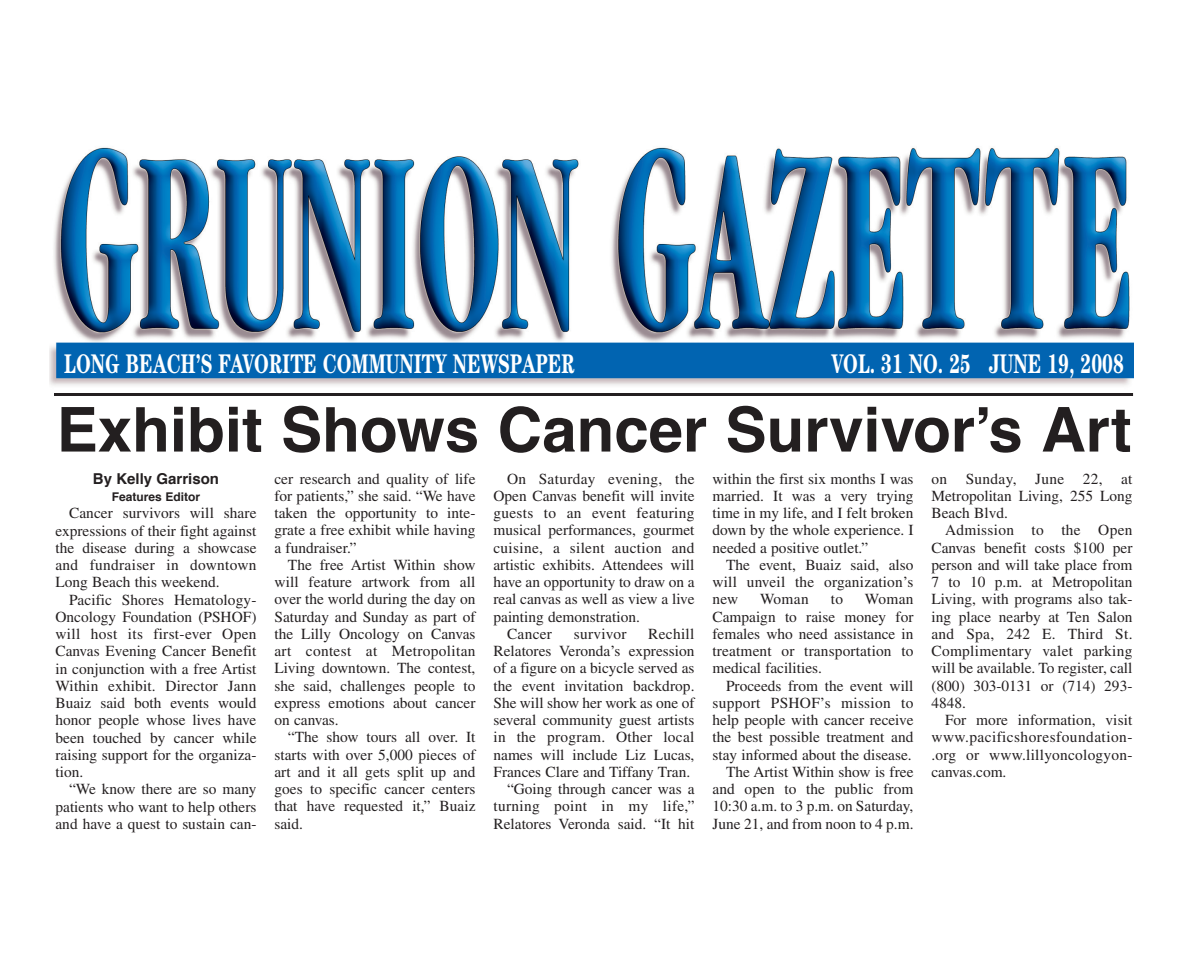
<style>
.page{position:relative;width:1188px;height:972px;background:#fff}
.page>*{position:absolute;margin:0;border:0;box-sizing:border-box;transform-origin:0 0}
.t1{font:700 61.8px "Helvetica";color:#231f20}
.t2{font:700 27px "Century";color:#fff;scale:.7 1}
.t3{font:15.3px/17.2px "Times";color:#231f20;text-align:justify}
.t4{font:15.3px "Times";letter-spacing:.02em;color:#231f20}
.t5{font:700 15px "Helvetica";color:#231f20}
.t6{font:700 12px "Helvetica";color:#231f20}
</style>
<div class="page">
<img style="left:50px;top:147px;width:1084px;height:239px">
<hr style="left:54px;top:393px;width:1079px;height:3px;background:#231f20">
<h2 class="t2" style="left:64px;top:354px;width:731px">LONG BEACH’S FAVORITE COMMUNITY NEWSPAPER</h2>
<h2 class="t2" style="left:831px;top:354px;width:419px">VOL. 31 NO. 25 JUNE 19, 2008</h2>
<h1 class="t1" style="left:57px;top:404px;width:1077px">Exhibit Shows Cancer Survivor’s Art</h1>
<p class="t5" style="left:93px;top:472px;width:128px">By Kelly Garrison</p>
<p class="t6" style="left:112px;top:492px;width:90px">Features Editor</p>
<p class="t3" style="left:56px;top:506px;width:202px;text-indent:13px">Cancer survivors will share expressions of their fight against the disease during a showcase and fundraiser in downtown Long Beach this weekend.</p>
<p class="t3" style="left:56px;top:592px;width:203px;text-indent:13px">Pacific Shores Hematology-Oncology Foundation (PSHOF) will host its first-ever Open Canvas Evening Cancer Benefit in conjunction with a free Artist Within exhibit. Director Jann Buaiz said both events would honor people whose lives have been touched by cancer while raising support for the organiza&shy;tion.</p>
<p class="t3" style="left:56px;top:782px;width:202px;text-indent:13px">“We know there are so many patients who want to help others and have a quest to sustain can-</p>
<p class="t3" style="left:275px;top:471px;width:203px">cer research and quality of life for patients,” she said. “We have taken the opportunity to inte&shy;grate a free exhibit while having a fundraiser.”</p>
<p class="t3" style="left:275px;top:558px;width:203px;text-indent:13px">The free Artist Within show will feature artwork from all over the world during the day on Saturday and Sunday as part of the Lilly Oncology on Canvas art contest at Metropolitan Living downtown. The contest, she said, challenges people to express emotions about cancer on canvas.</p>
<p class="t3" style="left:275px;top:730px;width:203px;text-indent:13px">“The show tours all over. It starts with over 5,000 pieces of art and it all gets split up and goes to specific cancer centers that have requested it,” Buaiz said.</p>
<p class="t4" style="left:507px;top:473px;width:189px">On Saturday evening, the</p>
<p class="t3" style="left:494px;top:489px;width:203px">Open Canvas benefit will invite</p>
<p class="t4" style="left:494px;top:507px;width:202px">guests to an event featuring</p>
<p class="t3" style="left:494px;top:523px;width:203px">musical performances, gourmet</p>
<p class="t4" style="left:494px;top:542px;width:202px">cuisine, a silent auction and</p>
<p class="t3" style="left:494px;top:558px;width:203px">artistic exhibits. Attendees will</p>
<p class="t3" style="left:494px;top:575px;width:202px">have an opportunity to draw on a</p>
<p class="t3" style="left:494px;top:592px;width:203px">real canvas as well as view a live</p>
<p class="t3" style="left:494px;top:609px;width:148px">painting demonstration.</p>
<p class="t3" style="left:507px;top:627px;width:47px">Cancer</p>
<p class="t4" style="left:574px;top:628px;width:54px">survivor</p>
<p class="t3" style="left:494px;top:627px;width:203px;text-align:right">Rechill<br>Relatores Veronda’s expression of a figure on a bicycle served as the event invitation backdrop.<br>She will show her work as one of several community guest artists in the program. Other local names will include Liz Lucas,<br>Frances Clare and Tiffany Tran. “Going through cancer was a turning point in my life,”<br>Relatores Veronda said. “It hit</p>
<p class="t3" style="left:713px;top:471px;width:203px">within the first six months I was married. It was a very trying time in my life, and I felt broken down by the whole experience. I needed a positive outlet.”</p>
<p class="t3" style="left:713px;top:558px;width:203px;text-indent:13px">The event, Buaiz said, also will unveil the organization’s new</p>
<p class="t3" style="left:713px;top:592px;width:202px;text-indent:152px">Woman Campaign to raise money for females who need assistance in treatment or transportation to medical facilities.</p>
<p class="t3" style="left:713px;top:678px;width:203px;text-align:right">Proceeds from the event will support PSHOF’s mission to help people with cancer receive the best possible treatment and stay informed about the disease.<br>The Artist Within show is free and open to the public from<br>10:30 a.m. to 3 p.m. on Saturday,<br>June 21, and from noon to 4 p.m.</p>
<p class="t3" style="left:760px;top:592px;width:50px">Woman</p>
<p class="t3" style="left:831px;top:592px;width:14px">to</p>
<p class="t3" style="left:932px;top:471px;width:203px">on Sunday, June 22, at Metropolitan Living, 255 Long Beach Blvd.</p>
<p class="t3" style="left:932px;top:523px;width:203px;text-indent:13px">Admission to the Open Canvas benefit costs $100 per person and will take place from 7 to 10 p.m. at Metropolitan Living, with programs also tak&shy;ing place nearby at Ten Salon and Spa, 242 E. Third St.<br>Complimentary valet parking will be available. To register, call (800) 303-0131 or (714) 293- 4848.</p>
<p class="t3" style="left:932px;top:713px;width:203px;text-indent:13px">For more information, visit www.pacificshoresfoundation-.org or www.lillyoncologyon&shy;canvas.com.</p>
</div>
